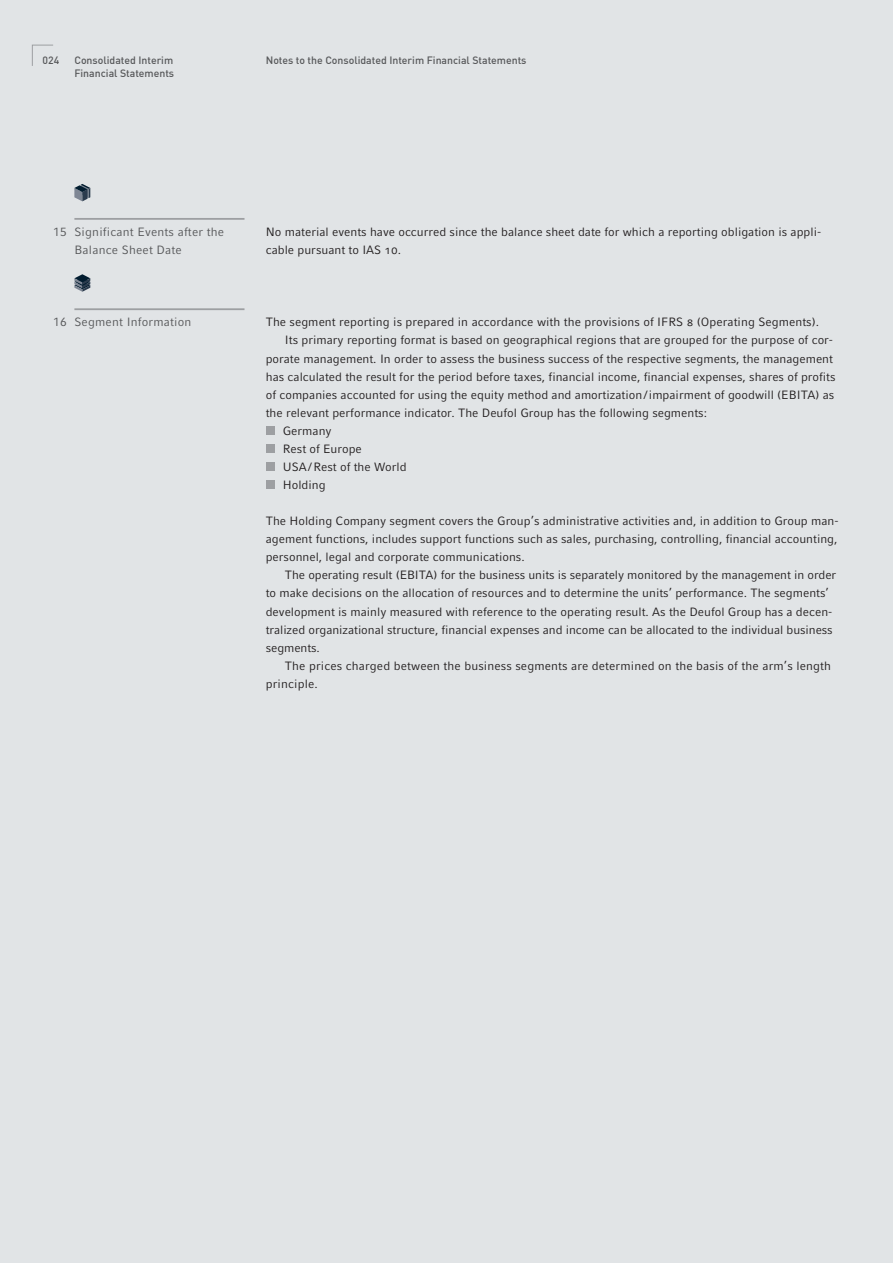
<style>
.page{position:relative;width:893px;height:1263px;background:#e1e4e6}
.page>*{position:absolute;margin:0;border:0;box-sizing:border-box;transform-origin:0 0}
.t1{font:12px/18px "Compatil Fact LT Pro";color:#231f20}
.t2{font:12px/18px "Compatil Fact LT Pro";letter-spacing:.015em;color:#57585a}
.t3{font:500 10.5px/12.6px "DEUFOL Offc";color:#57585a}
.s1{font-family:"Compatil Fact LT Com Rg SC"}
</style>
<div class="page">
<svg style="left:74px;top:184px;width:16px;height:17px"></svg>
<svg style="left:74px;top:274px;width:16px;height:18px"></svg>
<div style="left:266px;top:426px;width:8px;height:9px;background:#9d9fa2"></div>
<div style="left:266px;top:444px;width:8px;height:9px;background:#9d9fa2"></div>
<div style="left:266px;top:462px;width:8px;height:9px;background:#9d9fa2"></div>
<div style="left:266px;top:480px;width:8px;height:9px;background:#9d9fa2"></div>
<hr style="left:74px;top:218px;width:170px;height:2px;background:#9d9fa2">
<hr style="left:74px;top:308px;width:170px;height:2px;background:#9d9fa2">
<svg style="left:31px;top:44px;width:22px;height:22px"></svg>
<p class="t3" style="left:43px;top:53px;width:18px">024</p>
<p class="t3" style="left:74px;top:53px;width:101px">Consolidated Interim<br>Financial Statements</p>
<p class="t3" style="left:266px;top:53px;width:262px">Notes to the Consolidated Interim Financial Statements</p>
<p class="t2" style="left:74px;top:223px;width:151px;text-indent:-21px">15 Significant Events after the<br>Balance Sheet Date</p>
<p class="t2" style="left:53px;top:313px;width:140px">16 Segment Information</p>
<p class="t1" style="left:266px;top:223px;width:557px">No material events have occurred since the balance sheet date for which a reporting obligation is appli&shy;cable pursuant to IAS <span class="s1">10</span>.</p>
<p class="t1" style="left:266px;top:313px;width:555px">The segment reporting is prepared in accordance with the provisions of IFRS <span class="s1">8</span> (Operating Segments).</p>
<p class="t1" style="left:285px;top:331px;width:550px">Its primary reporting format is based on geographical regions that are grouped for the purpose of cor-</p>
<p class="t1" style="left:266px;top:349px;width:569px">porate management. In order to assess the business success of the respective segments, the management</p>
<p class="t1" style="left:266px;top:367px;width:571px">has calculated the result for the period before taxes, financial income, financial expenses, shares of profits</p>
<p class="t1" style="left:266px;top:386px;width:570px">of companies accounted for using the equity method and amortization/impairment of goodwill (EBITA) as</p>
<p class="t1" style="left:266px;top:404px;width:443px">the relevant performance indicator. The Deufol Group has the following segments:</p>
<p class="t1" style="left:283px;top:422px;width:50px">Germany</p>
<p class="t1" style="left:283px;top:440px;width:81px">Rest of Europe</p>
<p class="t1" style="left:283px;top:458px;width:125px">USA/Rest of the World</p>
<p class="t1" style="left:283px;top:476px;width:44px">Holding</p>
<p class="t1" style="left:266px;top:512px;width:574px;text-align:justify">The Holding Company segment covers the Group’s administrative activities and, in addition to Group man&shy;agement functions, includes support functions such as sales, purchasing, controlling, financial accounting, personnel, legal and corporate communications.</p>
<p class="t1" style="left:266px;top:566px;width:572px;text-indent:19px">The operating result (EBITA) for the business units is separately monitored by the management in order to make decisions on the allocation of resources and to determine the units’ performance. The segments’ development is mainly measured with reference to the operating result. As the Deufol Group has a decen&shy;tralized organizational structure, financial expenses and income can be allocated to the individual business segments.</p>
<p class="t1" style="left:266px;top:657px;width:567px;text-indent:19px">The prices charged between the business segments are determined on the basis of the arm’s length principle.</p>
</div>
